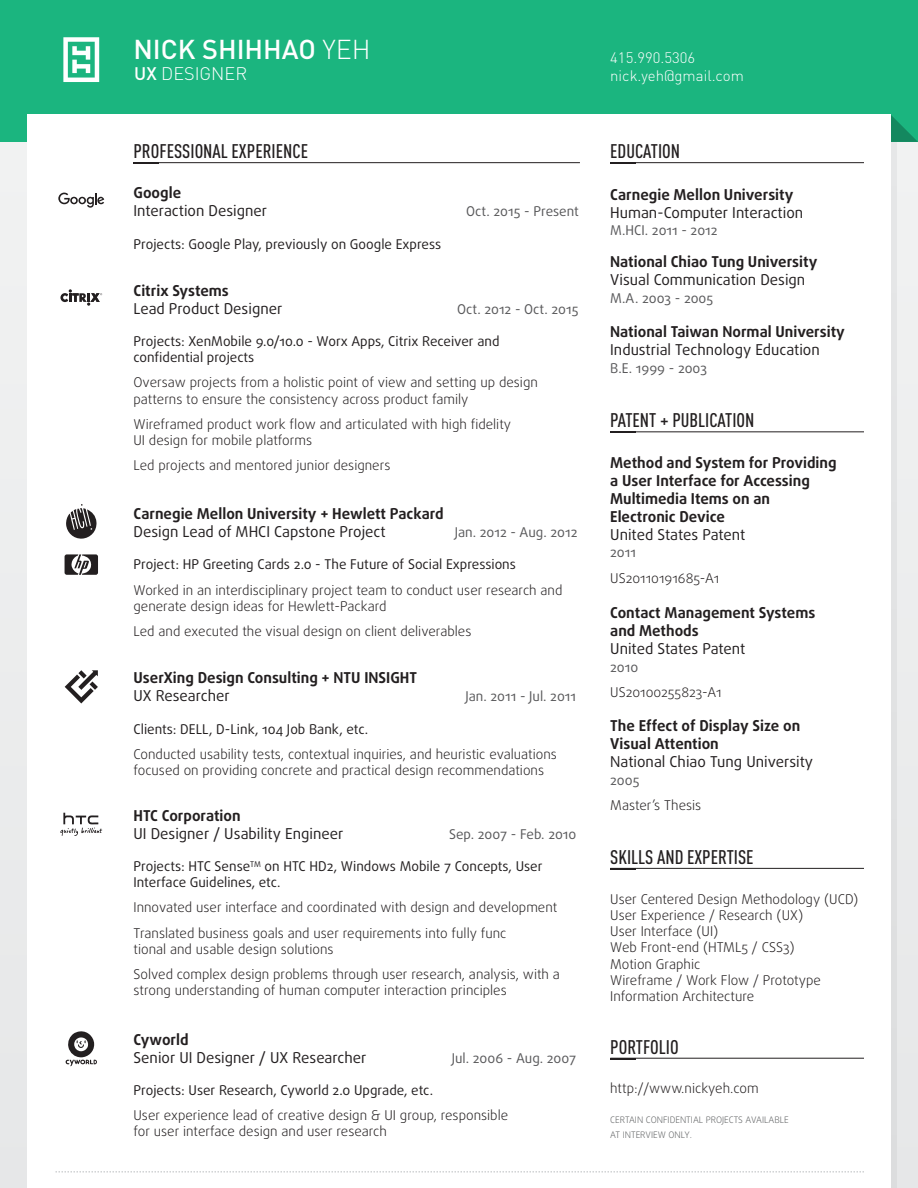
<style>
.page{position:relative;width:918px;height:1188px;background:#fff}
.page>*{position:absolute;margin:0;border:0;box-sizing:border-box;transform-origin:0 0}
.t1{font:500 27px "DIN";color:#fff}
.t2{font:500 19.5px "DIN Cond";color:#231f20}
.t3{font:300 18px "DIN";color:#fff}
.t4{font:700 15px/18px "Daxline Pro";color:#231f20}
.t5{font:15px "Daxline Pro";color:#231f20}
.t6{font:300 15px/18px "DIN";color:#fff}
.t7{font:300 13.5px/16.2px "Daxline Pro";color:#231f20}
.t8{font:13.5px/16.2px "Daxline Pro";color:#231f20}
.t9{font:13.5px "Daxline Pro";color:#59595b}
.t10{font:300 9px/15px "Daxline Pro";color:#636566}
.s1{font-weight:300}
.s2{font-weight:500}
</style>
<div class="page">
<div style="left:0;top:142px;width:918px;height:1046px;background:#eaebeb"></div>
<div style="left:0;top:0;width:918px;height:142px;background:#1bb57f"></div>
<div style="left:27px;top:115px;width:864px;height:1073px;background:#fff"></div>
<hr style="left:133px;top:162px;width:447px;height:1px;background:#231f20">
<svg style="left:65px;top:1031px;width:32px;height:35px"></svg>
<svg style="left:60px;top:289px;width:42px;height:17px"></svg>
<svg style="left:58px;top:193px;width:46px;height:15px"></svg>
<svg style="left:66px;top:504px;width:31px;height:35px"></svg>
<svg style="left:65px;top:554px;width:33px;height:21px"></svg>
<svg style="left:65px;top:670px;width:33px;height:33px"></svg>
<svg style="left:60px;top:813px;width:42px;height:23px"></svg>
<svg style="left:55px;top:1171px;width:809px;height:2px"></svg>
<svg style="left:63px;top:37px;width:36px;height:45px"></svg>
<svg style="left:134px;top:163px;width:25px;height:1px"></svg>
<hr style="left:610px;top:162px;width:254px;height:1px;background:#231f20">
<svg style="left:610px;top:163px;width:26px;height:1px"></svg>
<hr style="left:610px;top:432px;width:254px;height:1px;background:#231f20">
<hr style="left:610px;top:868px;width:254px;height:1px;background:#231f20">
<hr style="left:610px;top:1058px;width:254px;height:1px;background:#231f20">
<svg style="left:891px;top:115px;width:27px;height:27px"></svg>
<h1 class="t1" style="left:134px;top:32px;width:239px">NICK SHIHHAO <span class="s1">YEH</span></h1>
<h3 class="t3" style="left:134px;top:63px;width:114px"><span class="s2">UX</span> DESIGNER</h3>
<h2 class="t2" style="left:134px;top:140px;width:176px">PROFESSIONAL EXPERIENCE</h2>
<p class="t4" style="left:134px;top:184px;width:49px">Google</p>
<p class="t5" style="left:134px;top:201px;width:135px">Interaction Designer</p>
<p class="t9" style="left:466px;top:203px;width:114px">Oct. 2015 - Present</p>
<p class="t8" style="left:133px;top:236px;width:309px">Projects: Google Play, previously on Google Express</p>
<p class="t4" style="left:134px;top:281px;width:97px">Citrix Systems</p>
<p class="t5" style="left:134px;top:298px;width:150px">Lead Product Designer</p>
<p class="t9" style="left:457px;top:300px;width:123px">Oct. 2012 - Oct. 2015</p>
<p class="t8" style="left:134px;top:333px;width:368px">Projects: XenMobile 9.0/10.0 - Worx Apps, Citrix Receiver and confidential projects</p>
<p class="t7" style="left:134px;top:375px;width:406px">Oversaw projects from a holistic point of view and setting up design patterns to ensure the consistency across product family</p>
<p class="t7" style="left:134px;top:416px;width:379px">Wireframed product work flow and articulated with high fidelity<br>UI design for mobile platforms</p>
<p class="t7" style="left:134px;top:457px;width:258px">Led projects and mentored junior designers</p>
<p class="t4" style="left:134px;top:505px;width:312px">Carnegie Mellon University + Hewlett Packard</p>
<p class="t5" style="left:134px;top:522px;width:254px">Design Lead of MHCI Capstone Project</p>
<p class="t9" style="left:455px;top:523px;width:124px">Jan. 2012 - Aug. 2012</p>
<p class="t8" style="left:133px;top:557px;width:384px">Project: HP Greeting Cards 2.0 - The Future of Social Expressions</p>
<p class="t7" style="left:133px;top:582px;width:430px">Worked in an interdisciplinary project team to conduct user research and generate design ideas for Hewlett-Packard</p>
<p class="t7" style="left:133px;top:623px;width:339px">Led and executed the visual design on client deliverables</p>
<p class="t4" style="left:134px;top:669px;width:285px">UserXing Design Consulting + NTU INSIGHT</p>
<p class="t5" style="left:134px;top:686px;width:98px">UX Researcher</p>
<p class="t9" style="left:466px;top:687px;width:112px">Jan. 2011 - Jul. 2011</p>
<p class="t8" style="left:133px;top:721px;width:236px">Clients: DELL, D-Link, 104 Job Bank, etc.</p>
<p class="t7" style="left:133px;top:746px;width:425px">Conducted usability tests, contextual inquiries, and heuristic evaluations focused on providing concrete and practical design recommendations</p>
<p class="t4" style="left:134px;top:806px;width:109px">HTC Corporation</p>
<p class="t5" style="left:134px;top:823px;width:211px">UI Designer / Usability Engineer</p>
<p class="t9" style="left:449px;top:825px;width:129px">Sep. 2007 - Feb. 2010</p>
<p class="t8" style="left:133px;top:858px;width:411px">Projects: HTC Sense<sup>TM</sup> on HTC HD2, Windows Mobile 7 Concepts, User<br>Interface Guidelines, etc.</p>
<p class="t7" style="left:133px;top:895px;width:425px;line-height:25.2px">Innovated user interface and coordinated with design and development<br>Translated business goals and user requirements into fully func</p>
<p class="t7" style="left:133px;top:937px;width:428px;line-height:25.2px">tional and usable design solutions<br>Solved complex design problems through user research, analysis, with a</p>
<p class="t7" style="left:133px;top:982px;width:375px">strong understanding of human computer interaction principles</p>
<p class="t4" style="left:134px;top:1030px;width:57px">Cyworld</p>
<p class="t5" style="left:134px;top:1047px;width:234px">Senior UI Designer / UX Researcher</p>
<p class="t9" style="left:452px;top:1049px;width:126px">Jul. 2006 - Aug. 2007</p>
<p class="t8" style="left:133px;top:1082px;width:301px">Projects: User Research, Cyworld 2.0 Upgrade, etc.</p>
<p class="t7" style="left:133px;top:1107px;width:376px">User experience lead of creative design &amp; UI group, responsible for user interface design and user research</p>
<p class="t6" style="left:610px;top:48px;width:135px">415.990.5306 nick.yeh@gmail.com</p>
<h2 class="t2" style="left:610px;top:140px;width:71px">EDUCATION</h2>
<p class="t4" style="left:610px;top:185px;width:185px">Carnegie Mellon University</p>
<p class="t5" style="left:610px;top:202px;width:195px">Human-Computer Interaction</p>
<p class="t9" style="left:610px;top:221px;width:109px">M.HCI. 2011 - 2012</p>
<p class="t4" style="left:610px;top:253px;width:209px">National Chiao Tung University</p>
<p class="t5" style="left:610px;top:270px;width:197px">Visual Communication Design</p>
<p class="t9" style="left:610px;top:289px;width:104px">M.A. 2003 - 2005</p>
<p class="t4" style="left:610px;top:323px;width:236px">National Taiwan Normal University</p>
<p class="t5" style="left:610px;top:340px;width:211px">Industrial Technology Education</p>
<p class="t9" style="left:610px;top:359px;width:98px">B.E. 1999 - 2003</p>
<h2 class="t2" style="left:610px;top:409px;width:146px">PATENT + PUBLICATION</h2>
<p class="t4" style="left:610px;top:453px;width:228px">Method and System for Providing a User Interface for Accessing<br>Multimedia Items on an<br>Electronic Device</p>
<p class="t5" style="left:610px;top:524px;width:137px">United States Patent</p>
<p class="t9" style="left:610px;top:544px;width:27px">2011</p>
<p class="t7" style="left:610px;top:570px;width:111px">US20110191685-A1</p>
<p class="t4" style="left:610px;top:604px;width:207px">Contact Management Systems and Methods</p>
<p class="t5" style="left:610px;top:639px;width:137px">United States Patent</p>
<p class="t9" style="left:610px;top:658px;width:30px">2010</p>
<p class="t7" style="left:610px;top:684px;width:113px">US20100255823-A1</p>
<p class="t4" style="left:610px;top:717px;width:192px">The Effect of Display Size on<br>Visual Attention</p>
<p class="t5" style="left:610px;top:752px;width:204px">National Chiao Tung University</p>
<p class="t9" style="left:610px;top:771px;width:31px">2005</p>
<p class="t7" style="left:610px;top:798px;width:93px">Master’s Thesis</p>
<h2 class="t2" style="left:610px;top:845px;width:145px">SKILLS AND EXPERTISE</h2>
<p class="t7" style="left:610px;top:891px;width:250px">User Centered Design Methodology (UCD)<br>User Experience / Research (UX)<br>User Interface (UI)<br>Web Front-end (HTML5 / CSS3)<br>Motion Graphic<br>Wireframe / Work Flow / Prototype<br>Information Architecture</p>
<h2 class="t2" style="left:610px;top:1035px;width:70px">PORTFOLIO</h2>
<p class="t7" style="left:610px;top:1081px;width:150px">http://www.nickyeh.com</p>
<p class="t10" style="left:610px;top:1112px;width:180px">CERTAIN CONFIDENTIAL PROJECTS AVAILABLE<br>AT INTERVIEW ONLY.</p>
</div>
